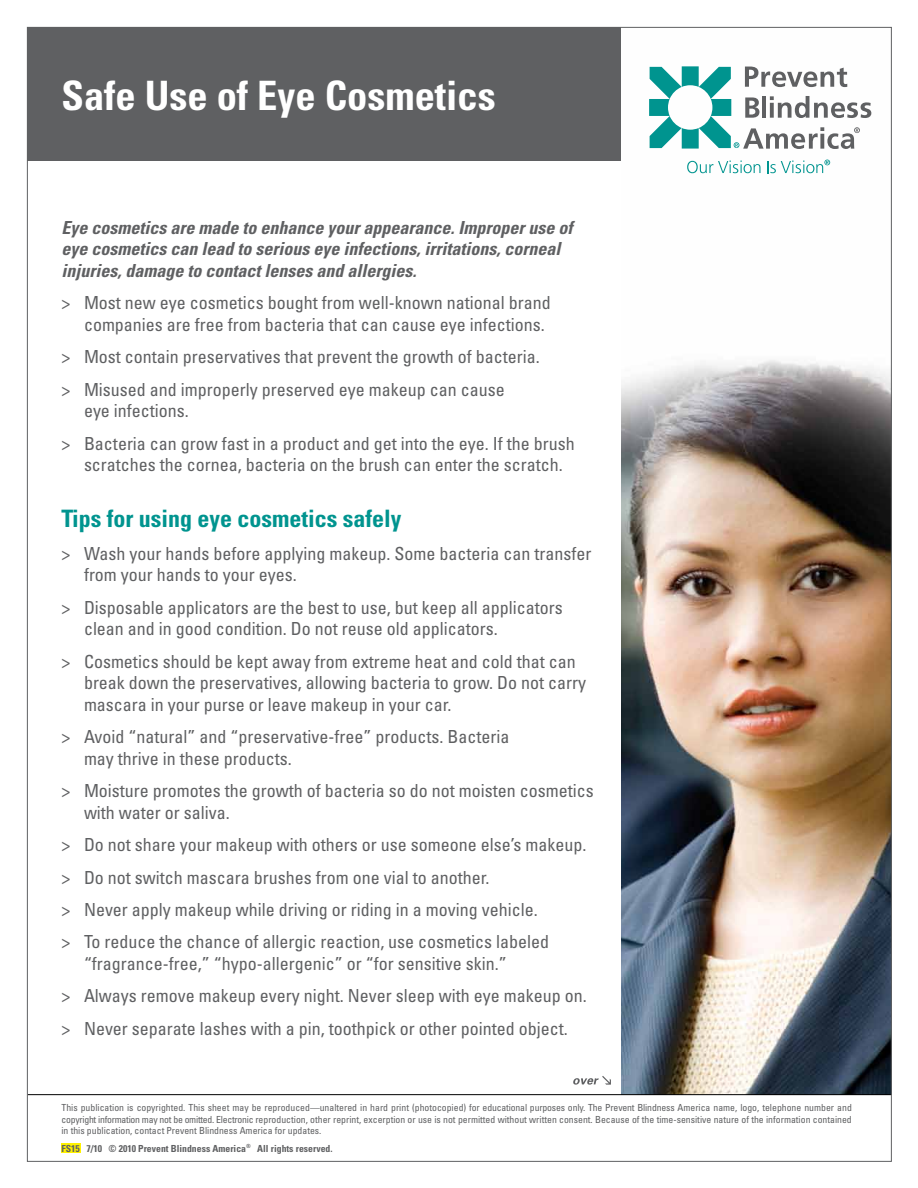
<style>
.page{position:relative;width:918px;height:1188px;background:#fff}
.page>*{position:absolute;margin:0;border:0;box-sizing:border-box;transform-origin:0 0}
.t1{font:700 condensed 40.5px "Univers";color:#fff}
.t2{font:700 condensed 24px "Univers";color:#00948f}
.t3{font:condensed 18px/21.6px "Univers";color:#5f6062}
.t4{font:italic 700 condensed 18px/21.6px "Univers";color:#5f6062}
.t5{font:condensed 9.75px/11.7px "Univers";color:#5f6062;text-align:justify}
.t6{font:700 condensed 9.75px "Univers";color:#5f6062}
</style>
<div class="page">
<img style="left:621px;top:111px;width:269px;height:983px">
<div style="left:27px;top:27px;width:594px;height:134px;background:#5f6062"></div>
<hr style="left:28px;top:1094px;width:863px;height:1px;background:#000">
<svg style="left:649px;top:66px;width:222px;height:83px"></svg>
<svg style="left:687px;top:160px;width:73px;height:13px"></svg>
<svg style="left:767px;top:160px;width:63px;height:13px"></svg>
<div style="left:61px;top:1143px;width:20px;height:10px;background:#fff200"></div>
<svg style="left:573px;top:1076px;width:38px;height:9px"></svg>
<h1 class="t1" style="left:62px;top:71px;width:436px">Safe Use of Eye Cosmetics</h1>
<p class="t4" style="left:62px;top:216px;width:512px">Eye cosmetics are made to enhance your appearance. Improper use of eye cosmetics can lead to serious eye infections, irritations, corneal injuries, damage to contact lenses and allergies.</p>
<p class="t3" style="left:84px;top:292px;width:468px;text-indent:-22px">&gt; Most new eye cosmetics bought from well-known national brand companies are free from bacteria that can cause eye infections.</p>
<p class="t3" style="left:62px;top:340px;width:480px;line-height:32.4px">&gt; Most contain preservatives that prevent the growth of bacteria. &gt; Misused and improperly preserved eye makeup can cause</p>
<p class="t3" style="left:62px;top:394px;width:515px;line-height:32.4px;text-indent:22px">eye infections.<br>&gt; Bacteria can grow fast in a product and get into the eye. If the brush</p>
<p class="t3" style="left:84px;top:454px;width:480px">scratches the cornea, bacteria on the brush can enter the scratch.</p>
<h2 class="t2" style="left:62px;top:504px;width:342px">Tips for using eye cosmetics safely</h2>
<p class="t3" style="left:84px;top:542px;width:509px;text-indent:-22px">&gt; Wash your hands before applying makeup. Some bacteria can transfer from your hands to your eyes.</p>
<p class="t3" style="left:84px;top:596px;width:480px;text-indent:-22px">&gt; Disposable applicators are the best to use, but keep all applicators clean and in good condition. Do not reuse old applicators.</p>
<p class="t3" style="left:84px;top:650px;width:504px;text-indent:-22px">&gt; Cosmetics should be kept away from extreme heat and cold that can break down the preservatives, allowing bacteria to grow. Do not carry mascara in your purse or leave makeup in your car.</p>
<p class="t3" style="left:84px;top:726px;width:427px;text-indent:-22px">&gt; Avoid “natural” and “preservative-free” products. Bacteria may thrive in these products.</p>
<p class="t3" style="left:84px;top:780px;width:511px;text-indent:-22px">&gt; Moisture promotes the growth of bacteria so do not moisten cosmetics with water or saliva.</p>
<p class="t3" style="left:62px;top:828px;width:527px;line-height:32.4px">&gt; Do not share your makeup with others or use someone else’s makeup. &gt; Do not switch mascara brushes from one vial to another.<br>&gt; Never apply makeup while driving or riding in a moving vehicle.<br>&gt; To reduce the chance of allergic reaction, use cosmetics labeled</p>
<p class="t3" style="left:62px;top:947px;width:527px;line-height:32.4px;text-indent:22px">“fragrance-free,” “hypo-allergenic” or “for sensitive skin.”<br>&gt; Always remove makeup every night. Never sleep with eye makeup on. &gt; Never separate lashes with a pin, toothpick or other pointed object.</p>
<p class="t5" style="left:62px;top:1102px;width:792px">This publication is copyrighted. This sheet may be reproduced—unaltered in hard print (photocopied) for educational purposes only. The Prevent Blindness America name, logo, telephone number and copyright information may not be omitted. Electronic reproduction, other reprint, excerption or use is not permitted without written consent. Because of the time-sensitive nature of the information contained in this publication, contact Prevent Blindness America for updates.</p>
<p class="t6" style="left:62px;top:1142px;width:273px">FS15 7/10 © 2010 Prevent Blindness America<sup>®</sup> All rights reserved.</p>
</div>
